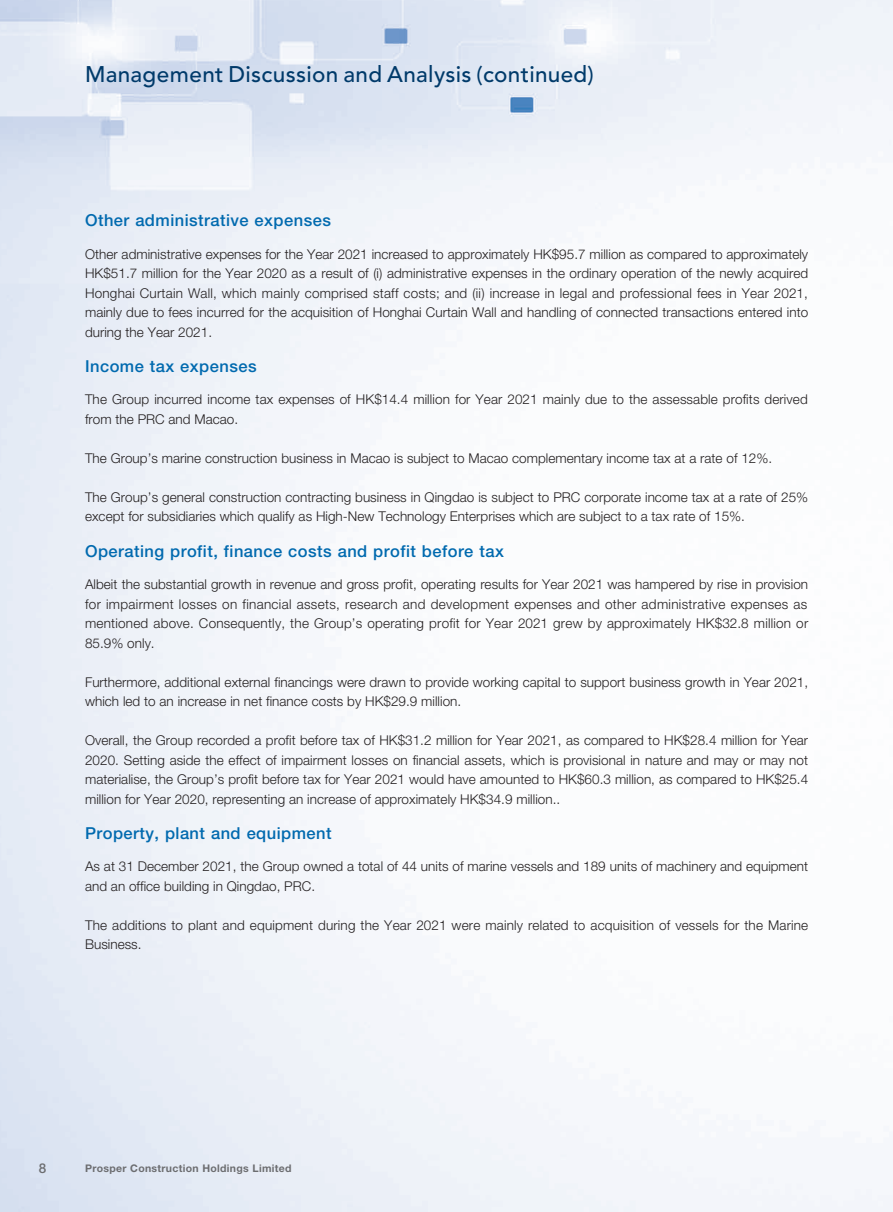
<style>
.page{position:relative;width:893px;height:1212px;background:#fff}
.page>*{position:absolute;margin:0;border:0;box-sizing:border-box;transform-origin:0 0}
.t1{font:500 22.5px "Avenir LT Std";letter-spacing:.015em;color:#003a6a}
.t2{font:500 16.5px "Helvetica Neue LT Std";letter-spacing:.03em;color:#016aaf}
.t3{font:300 13.5px/19.5px "Helvetica Neue LT Std";letter-spacing:.005em;color:#231f20}
.t4{font:500 13.5px "Helvetica Neue LT Std";color:#6c6d70}
.t5{font:700 10.5px "Helvetica Neue LT Std";letter-spacing:.03em;color:#6c6d70}
</style>
<div class="page">
<img style="left:0;top:0;width:892px;height:1212px">
<h1 class="t1" style="left:85px;top:62px;width:510px">Management Discussion and Analysis (continued)</h1>
<p class="t2" style="left:85px;top:211px;width:247px">Other administrative expenses</p>
<p class="t3" style="left:85px;top:244px;width:725px;text-align:justify">Other administrative expenses for the Year 2021 increased to approximately HK$95.7 million as compared to approximately HK$51.7 million for the Year 2020 as a result of (i) administrative expenses in the ordinary operation of the newly acquired Honghai Curtain Wall, which mainly comprised staff costs; and (ii) increase in legal and professional fees in Year 2021, mainly due to fees incurred for the acquisition of Honghai Curtain Wall and handling of connected transactions entered into during the Year 2021.</p>
<p class="t2" style="left:85px;top:356px;width:173px">Income tax expenses</p>
<p class="t3" style="left:85px;top:389px;width:724px">The Group incurred income tax expenses of HK$14.4 million for Year 2021 mainly due to the assessable profits derived from the PRC and Macao.</p>
<p class="t3" style="left:85px;top:448px;width:689px">The Group’s marine construction business in Macao is subject to Macao complementary income tax at a rate of 12%.</p>
<p class="t3" style="left:85px;top:487px;width:725px">The Group’s general construction contracting business in Qingdao is subject to PRC corporate income tax at a rate of 25% except for subsidiaries which qualify as High-New Technology Enterprises which are subject to a tax rate of 15%.</p>
<p class="t2" style="left:85px;top:541px;width:420px">Operating profit, finance costs and profit before tax</p>
<p class="t3" style="left:85px;top:574px;width:725px;text-align:justify">Albeit the substantial growth in revenue and gross profit, operating results for Year 2021 was hampered by rise in provision for impairment losses on financial assets, research and development expenses and other administrative expenses as mentioned above. Consequently, the Group’s operating profit for Year 2021 grew by approximately HK$32.8 million or 85.9% only.</p>
<p class="t3" style="left:85px;top:672px;width:725px">Furthermore, additional external financings were drawn to provide working capital to support business growth in Year 2021, which led to an increase in net finance costs by HK$29.9 million.</p>
<p class="t3" style="left:85px;top:730px;width:725px;text-align:justify">Overall, the Group recorded a profit before tax of HK$31.2 million for Year 2021, as compared to HK$28.4 million for Year 2020. Setting aside the effect of impairment losses on financial assets, which is provisional in nature and may or may not materialise, the Group’s profit before tax for Year 2021 would have amounted to HK$60.3 million, as compared to HK$25.4 million for Year 2020, representing an increase of approximately HK$34.9 million..</p>
<p class="t2" style="left:85px;top:823px;width:248px">Property, plant and equipment</p>
<p class="t3" style="left:85px;top:856px;width:725px">As at 31 December 2021, the Group owned a total of 44 units of marine vessels and 189 units of machinery and equipment and an office building in Qingdao, PRC.</p>
<p class="t3" style="left:85px;top:915px;width:725px">The additions to plant and equipment during the Year 2021 were mainly related to acquisition of vessels for the Marine<br>Business.</p>
<p class="t4" style="left:39px;top:1160px;width:9px">8</p>
<p class="t5" style="left:85px;top:1162px;width:208px">Prosper Construction Holdings Limited</p>
</div>
